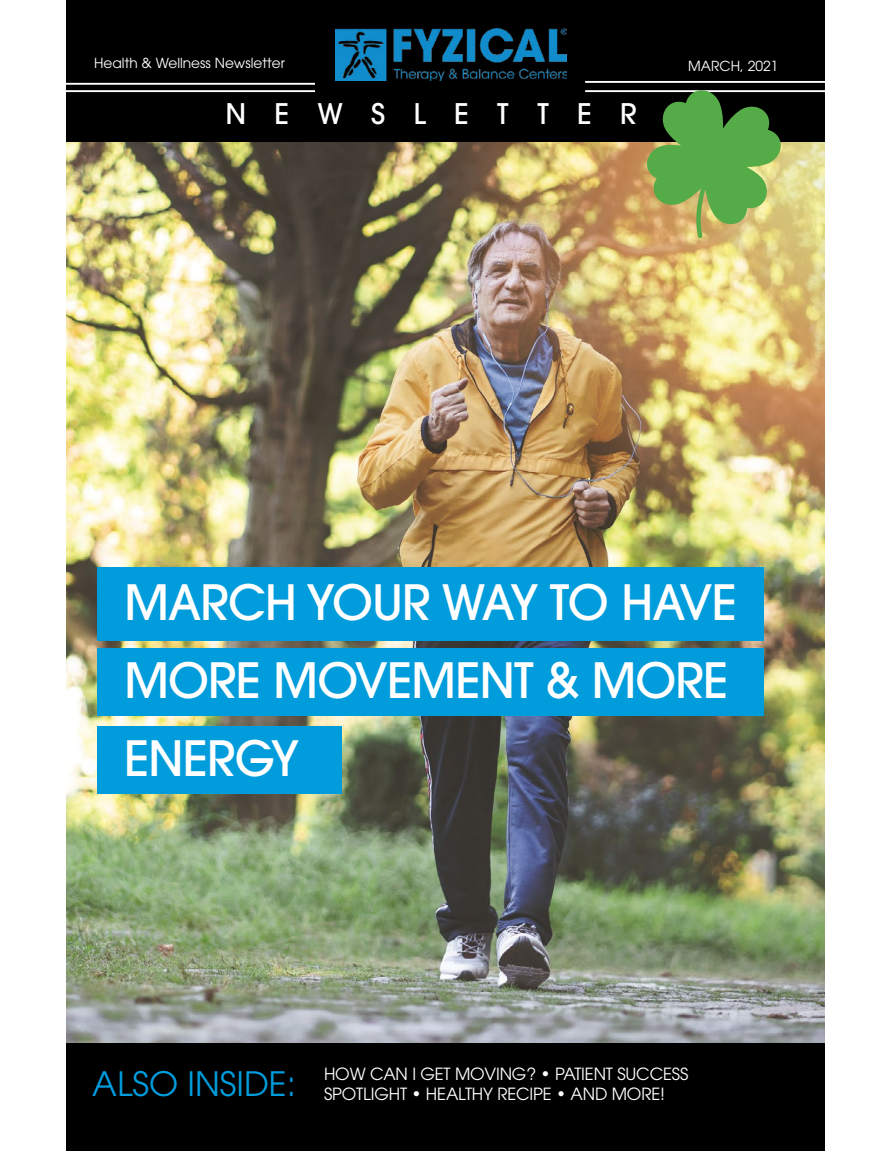
<style>
.page{position:relative;width:891px;height:1151px;background:#fff}
.page>*{position:absolute;margin:0;border:0;box-sizing:border-box;transform-origin:0 0}
.t1{font:500 48.38px/78.1px "ITC Avant Garde Pro";letter-spacing:-.02em;color:#fff}
.t2{font:33.52px "ITC Avant Garde Pro";color:#009cdc}
.t3{font:500 28.12px "ITC Avant Garde Pro";letter-spacing:1em;color:#fff}
.t4{font:16.65px/20.5px "ITC Avant Garde Pro";letter-spacing:-.01em;color:#fff}
.t5{font:13.72px "ITC Avant Garde Pro";color:#fff}
</style>
<div class="page">
<img style="left:66px;top:141px;width:759px;height:902px">
<div style="left:97px;top:567px;width:666px;height:73px;background:#009cdc"></div>
<div style="left:97px;top:648px;width:666px;height:68px;background:#009cdc"></div>
<div style="left:97px;top:726px;width:244px;height:67px;background:#009cdc"></div>
<div style="left:66px;top:0;width:759px;height:141px;background:#000"></div>
<img style="left:336px;top:29px;width:231px;height:52px">
<hr style="left:66px;top:90px;width:249px;height:2px;background:#fff">
<hr style="left:585px;top:90px;width:240px;height:2px;background:#fff">
<hr style="left:585px;top:81px;width:240px;height:2px;background:#fff">
<hr style="left:66px;top:83px;width:249px;height:2px;background:#fff">
<div style="left:66px;top:1043px;width:759px;height:107px;background:#000"></div>
<svg style="left:645px;top:90px;width:138px;height:148px;background:#6f974b"></svg>
<p class="t5" style="left:94px;top:55px;width:192px">Health &amp; Wellness Newsletter</p>
<p class="t5" style="left:688px;top:57px;width:92px">MARCH, 2021</p>
<h3 class="t3" style="left:226px;top:96px;width:413px">NEWSLETTER</h3>
<h1 class="t1" style="left:124px;top:562px;width:614px">MARCH YOUR WAY TO HAVE<br>MORE MOVEMENT &amp; MORE<br>ENERGY</h1>
<h2 class="t2" style="left:92px;top:1062px;width:205px">ALSO INSIDE:</h2>
<p class="t4" style="left:324px;top:1062px;width:366px">HOW CAN I GET MOVING? • PATIENT SUCCESS<br>SPOTLIGHT • HEALTHY RECIPE • AND MORE!</p>
</div>
